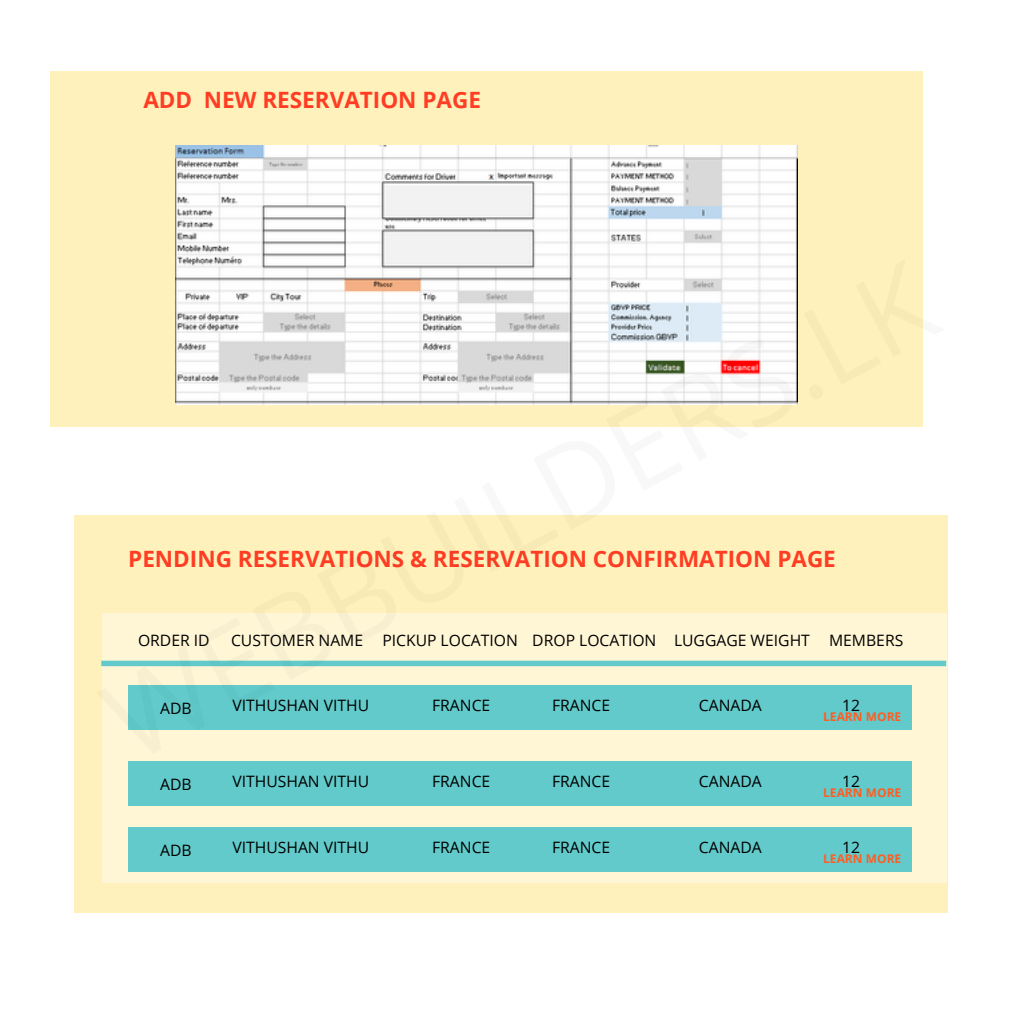
<style>
.page{position:relative;width:1013px;height:1013px;background:#fff}
.page>*{position:absolute;margin:0;border:0;box-sizing:border-box;transform-origin:0 0}
.t1{font:700 22.5px "Open Sans";color:#ff3d24}
.t2{font:15.75px "Open Sans";color:#000}
.t3{font:700 11.92px "Open Sans";color:#ff5d23}
</style>
<div class="page">
<div style="left:51px;top:71px;width:872px;height:355px;background:#fff1bb"></div>
<img style="left:176px;top:146px;width:621px;height:258px">
<div style="left:74px;top:515px;width:873px;height:397px;background:#fff1bb"></div>
<div style="left:102px;top:613px;width:845px;height:270px;background:#fff6d6"></div>
<svg style="left:101px;top:660px;width:845px;height:6px;background:#73cecb"></svg>
<div style="left:128px;top:685px;width:783px;height:45px;background:#62caca"></div>
<div style="left:128px;top:761px;width:783px;height:45px;background:#62caca"></div>
<div style="left:128px;top:827px;width:783px;height:45px;background:#62caca"></div>
<h1 class="t1" style="left:143px;top:84px;width:339px">ADD NEW RESERVATION PAGE</h1>
<h1 class="t1" style="left:128px;top:543px;width:709px">PENDING RESERVATIONS &amp; RESERVATION CONFIRMATION PAGE</h1>
<p class="t2" style="left:138px;top:629px;width:73px">ORDER ID</p>
<p class="t2" style="left:231px;top:629px;width:673px">CUSTOMER NAME PICKUP LOCATION DROP LOCATION LUGGAGE WEIGHT MEMBERS</p>
<p class="t2" style="left:160px;top:697px;width:33px">ADB</p>
<p class="t2" style="left:232px;top:694px;width:138px">VITHUSHAN VITHU</p>
<p class="t2" style="left:432px;top:694px;width:60px">FRANCE</p>
<p class="t2" style="left:552px;top:694px;width:60px">FRANCE</p>
<p class="t2" style="left:699px;top:694px;width:64px">CANADA</p>
<p class="t2" style="left:842px;top:694px;width:19px">12</p>
<p class="t3" style="left:823px;top:708px;width:80px">LEARN MORE</p>
<p class="t2" style="left:160px;top:772px;width:33px">ADB</p>
<p class="t2" style="left:232px;top:769px;width:138px">VITHUSHAN VITHU</p>
<p class="t2" style="left:432px;top:769px;width:60px">FRANCE</p>
<p class="t2" style="left:552px;top:769px;width:60px">FRANCE</p>
<p class="t2" style="left:699px;top:769px;width:64px">CANADA</p>
<p class="t2" style="left:842px;top:769px;width:19px">12</p>
<p class="t3" style="left:823px;top:784px;width:80px">LEARN MORE</p>
<p class="t2" style="left:232px;top:772px;width:138px">VITHUSHAN VITHU</p>
<p class="t2" style="left:160px;top:838px;width:33px">ADB</p>
<p class="t2" style="left:232px;top:835px;width:138px">VITHUSHAN VITHU</p>
<p class="t2" style="left:432px;top:835px;width:60px">FRANCE</p>
<p class="t2" style="left:552px;top:835px;width:60px">FRANCE</p>
<p class="t2" style="left:699px;top:835px;width:64px">CANADA</p>
<p class="t2" style="left:842px;top:835px;width:19px">12</p>
<p class="t3" style="left:823px;top:850px;width:80px">LEARN MORE</p>
<p class="t2" style="left:232px;top:838px;width:138px">VITHUSHAN VITHU</p>
</div>
